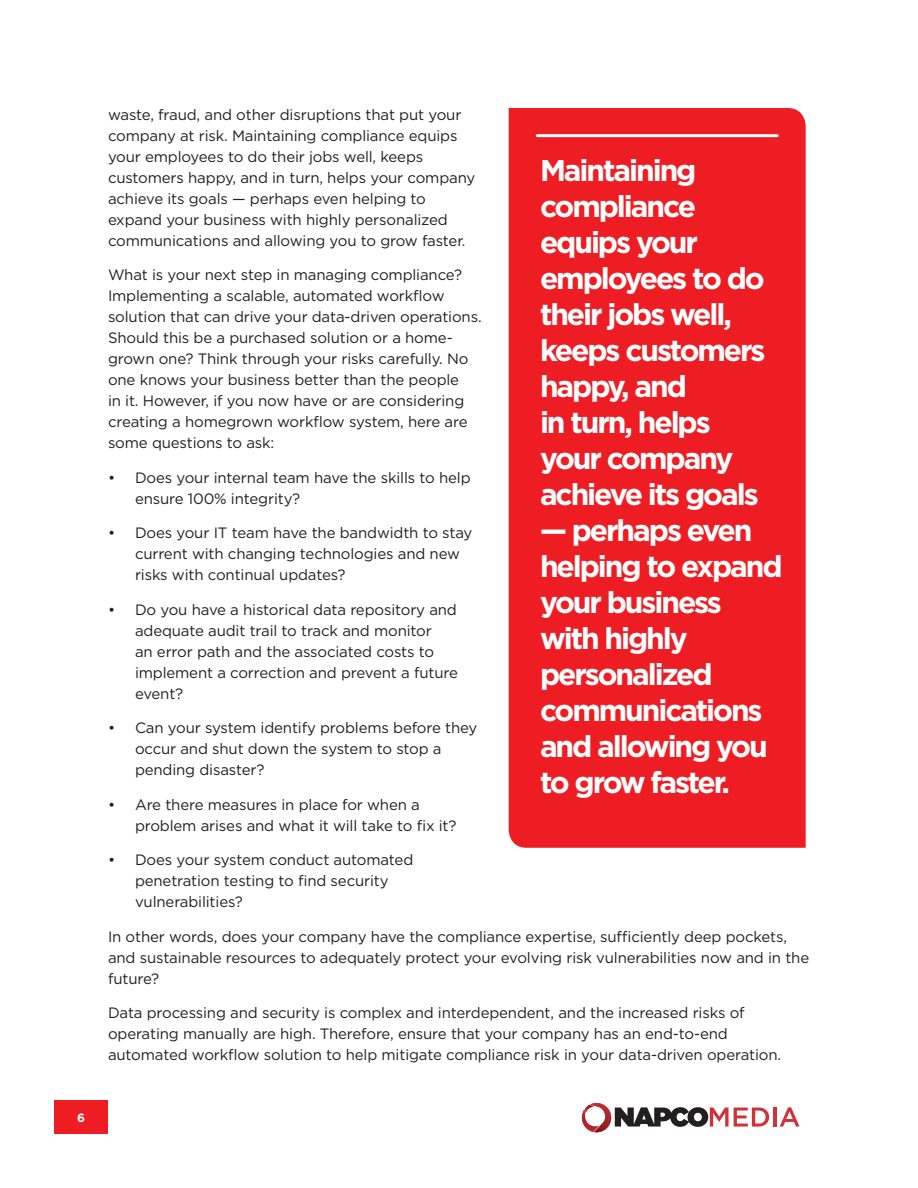
<style>
.page{position:relative;width:918px;height:1188px;background:#fff}
.page>*{position:absolute;margin:0;border:0;box-sizing:border-box;transform-origin:0 0}
.t1{font:700 30px/36px "Gotham";letter-spacing:-.07em;color:#fff}
.t2{font:15px/21px "Gotham";letter-spacing:-.01em;color:#231f20}
.t3{font:700 12px "Gotham";color:#fff}
</style>
<div class="page">
<div style="left:54px;top:1101px;width:54px;height:33px;background:#ee1d23"></div>
<svg style="left:582px;top:1103px;width:187px;height:29px"></svg>
<hr style="left:773px;top:1108px;width:4px;height:19px;background:#d13138">
<svg style="left:780px;top:1107px;width:19px;height:20px"></svg>
<div style="left:509px;top:108px;width:297px;height:740px;background:#ee1d23"></div>
<hr style="left:537px;top:134px;width:240px;height:3px;background:#fff">
<p class="t3" style="left:77px;top:1110px;width:9px">6</p>
<p class="t2" style="left:108px;top:104px;width:369px">waste, fraud, and other disruptions that put your company at risk. Maintaining compliance equips your employees to do their jobs well, keeps customers happy, and in turn, helps your company achieve its goals — perhaps even helping to expand your business with highly personalized communications and allowing you to grow faster.</p>
<p class="t2" style="left:108px;top:264px;width:375px">What is your next step in managing compliance?<br>Implementing a scalable, automated workflow solution that can drive your data-driven operations.<br>Should this be a purchased solution or a home&shy;grown one? Think through your risks carefully. No one knows your business better than the people<br>in it. However, if you now have or are considering creating a homegrown workflow system, here are some questions to ask:</p>
<p class="t2" style="left:135px;top:467px;width:337px;text-indent:-27px">• Does your internal team have the skills to help ensure 100% integrity?</p>
<p class="t2" style="left:135px;top:522px;width:339px;text-indent:-27px">• Does your IT team have the bandwidth to stay current with changing technologies and new risks with continual updates?</p>
<p class="t2" style="left:135px;top:599px;width:324px;text-indent:-27px">• Do you have a historical data repository and adequate audit trail to track and monitor<br>an error path and the associated costs to implement a correction and prevent a future event?</p>
<p class="t2" style="left:135px;top:717px;width:344px;text-indent:-27px">• Can your system identify problems before they occur and shut down the system to stop a pending disaster?</p>
<p class="t2" style="left:135px;top:794px;width:323px;text-indent:-27px">• Are there measures in place for when a problem arises and what it will take to fix it?</p>
<p class="t2" style="left:135px;top:849px;width:280px;text-indent:-27px">• Does your system conduct automated penetration testing to find security vulnerabilities?</p>
<p class="t2" style="left:108px;top:926px;width:703px">In other words, does your company have the compliance expertise, sufficiently deep pockets, and sustainable resources to adequately protect your evolving risk vulnerabilities now and in the future?</p>
<p class="t2" style="left:108px;top:1002px;width:675px">Data processing and security is complex and interdependent, and the increased risks of operating manually are high. Therefore, ensure that your company has an end-to-end automated workflow solution to help mitigate compliance risk in your data-driven operation.</p>
<p class="t1" style="left:540px;top:152px;width:227px">Maintaining compliance equips your employees to do their jobs well, keeps customers happy, and<br>in turn, helps your company achieve its goals</p>
<p class="t1" style="left:540px;top:512px;width:244px">— perhaps even helping to expand your business with highly personalized communications and allowing you to grow faster.</p>
</div>
